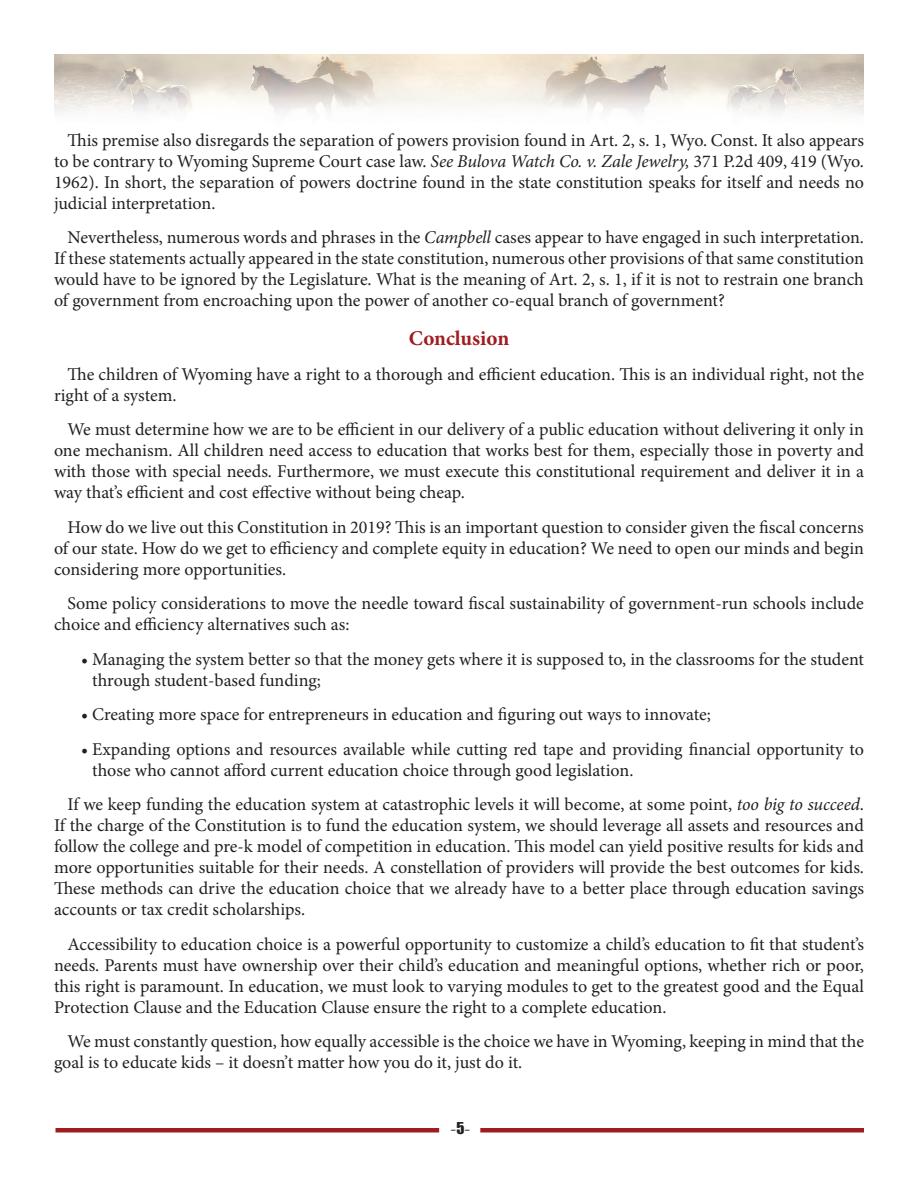
<style>
.page{position:relative;width:918px;height:1188px;background:#fff}
.page>*{position:absolute;margin:0;border:0;box-sizing:border-box;transform-origin:0 0}
.t1{font:700 21px "Minion Pro";color:#9f1c1f}
.t2{font:18px/21px "Minion Pro";color:#231f20;text-align:justify}
.t3{font:18px "Times";color:#231f20}
.s1{font-style:italic}
.s2{font-family:"Impact";font-size:15px}
</style>
<div class="page">
<hr style="left:56px;top:1128px;width:383px;height:4px;background:#9f1c1f">
<hr style="left:480px;top:1128px;width:384px;height:4px;background:#9f1c1f">
<img style="left:54px;top:54px;width:810px;height:61px">
<p class="t2" style="left:54px;top:130px;width:812px;text-indent:14px">This premise also disregards the separation of powers provision found in Art. 2, s. 1, Wyo. Const. It also appears to be contrary to Wyoming Supreme Court case law. <span class="s1">See Bulova Watch Co. v. Zale Jewelry,</span> 371 P.2d 409, 419 (Wyo.<br>1962). In short, the separation of powers doctrine found in the state constitution speaks for itself and needs no judicial interpretation.</p>
<p class="t2" style="left:54px;top:227px;width:812px;text-indent:14px">Nevertheless, numerous words and phrases in the <span class="s1">Campbell</span> cases appear to have engaged in such interpretation.<br>If these statements actually appeared in the state constitution, numerous other provisions of that same constitution would have to be ignored by the Legislature. What is the meaning of Art. 2, s. 1, if it is not to restrain one branch of government from encroaching upon the power of another co-equal branch of government?</p>
<p class="t1" style="left:409px;top:324px;width:102px">Conclusion</p>
<p class="t2" style="left:54px;top:363px;width:812px;text-indent:14px">The children of Wyoming have a right to a thorough and efficient education. This is an individual right, not the right of a system.</p>
<p class="t2" style="left:54px;top:419px;width:812px;text-indent:14px">We must determine how we are to be efficient in our delivery of a public education without delivering it only in one mechanism. All children need access to education that works best for them, especially those in poverty and with those with special needs. Furthermore, we must execute this constitutional requirement and deliver it in a way that’s efficient and cost effective without being cheap.</p>
<p class="t2" style="left:54px;top:517px;width:812px;text-indent:14px">How do we live out this Constitution in 2019? This is an important question to consider given the fiscal concerns of our state. How do we get to efficiency and complete equity in education? We need to open our minds and begin considering more opportunities.</p>
<p class="t2" style="left:54px;top:593px;width:811px;text-indent:14px">Some policy considerations to move the needle toward fiscal sustainability of government-run schools include choice and efficiency alternatives such as:</p>
<p class="t2" style="left:92px;top:649px;width:773px;text-indent:-11px">• Managing the system better so that the money gets where it is supposed to, in the classrooms for the student through student-based funding;</p>
<p class="t2" style="left:81px;top:704px;width:632px">• Creating more space for entrepreneurs in education and figuring out ways to innovate;</p>
<p class="t2" style="left:92px;top:739px;width:773px;text-indent:-11px">• Expanding options and resources available while cutting red tape and providing financial opportunity to those who cannot afford current education choice through good legislation.</p>
<p class="t2" style="left:54px;top:794px;width:812px;text-indent:14px">If we keep funding the education system at catastrophic levels it will become, at some point, <span class="s1">too big to succeed</span>.<br>If the charge of the Constitution is to fund the education system, we should leverage all assets and resources and follow the college and pre-k model of competition in education. This model can yield positive results for kids and more opportunities suitable for their needs. A constellation of providers will provide the best outcomes for kids.<br>These methods can drive the education choice that we already have to a better place through education savings accounts or tax credit scholarships.</p>
<p class="t2" style="left:54px;top:934px;width:812px;text-indent:14px">Accessibility to education choice is a powerful opportunity to customize a child’s education to fit that student’s needs. Parents must have ownership over their child’s education and meaningful options, whether rich or poor, this right is paramount. In education, we must look to varying modules to get to the greatest good and the Equal Protection Clause and the Education Clause ensure the right to a complete education.</p>
<p class="t2" style="left:54px;top:1031px;width:811px;text-indent:14px">We must constantly question, how equally accessible is the choice we have in Wyoming, keeping in mind that the goal is to educate kids – it doesn’t matter how you do it, just do it.</p>
<p class="t3" style="left:450px;top:1111px;width:22px">-<span class="s2">5</span>-</p>
</div>
